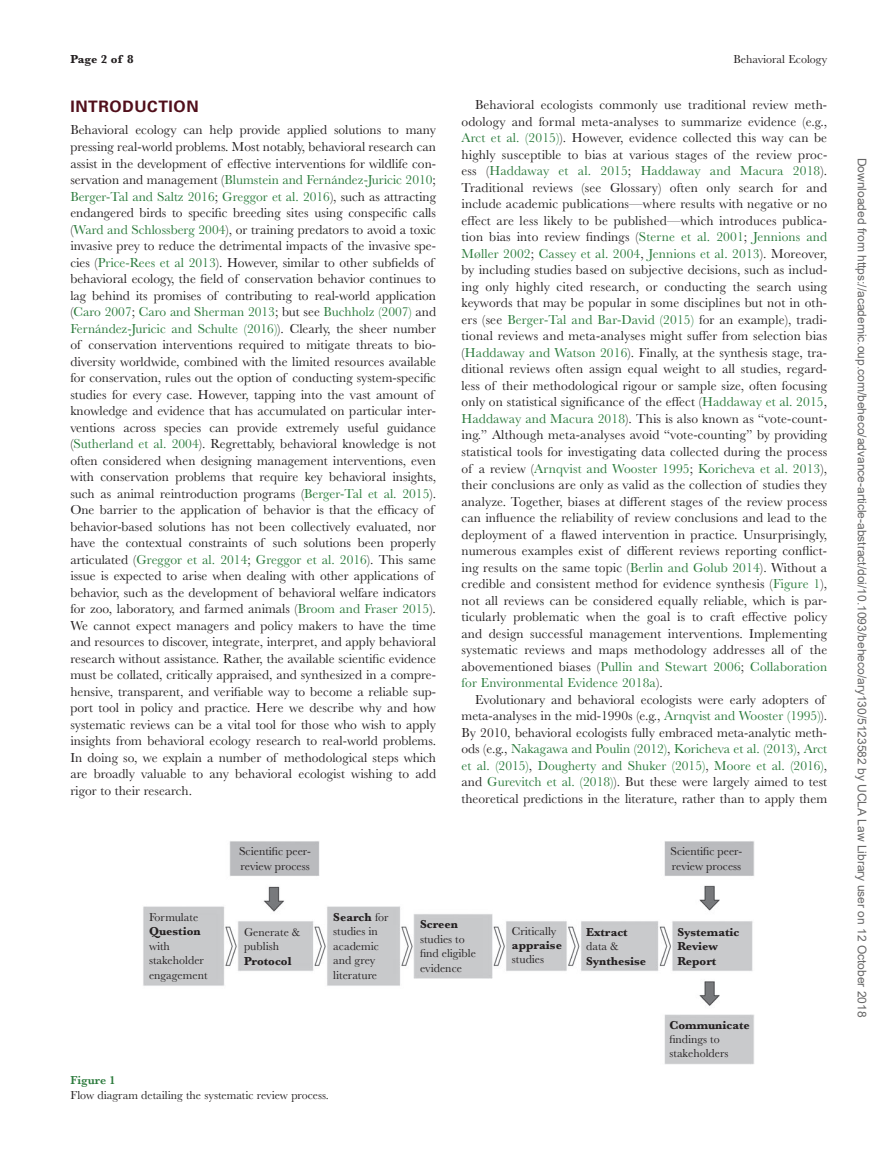
<style>
.page{position:relative;width:891px;height:1175px;background:#fff}
.page>*{position:absolute;margin:0;border:0;box-sizing:border-box;transform-origin:0 0}
.t1{font:700 15.75px "Univers LT Std";letter-spacing:.04em;color:#510f1b}
.t2{font:13.5px/16.5px "Baskerville MT Std";color:#231f20}
.t3{font:12px/14.4px "Baskerville MT Std";color:#231f20}
.t4{font:12px "Arial";color:#666}
.t5{font:700 12px/14.4px "Baskerville MT Std";color:#231f20}
.t6{font:600 12px "Baskerville MT Std";color:#2a7a3b}
.s1{color:#2a7a3b}
.s2{font-weight:700}
</style>
<div class="page">
<img style="left:143px;top:841px;width:612px;height:223px">
<p class="t5" style="left:70px;top:52px;width:65px">Page 2 of 8</p>
<p class="t1" style="left:70px;top:97px;width:130px">INTRODUCTION</p>
<p class="t2" style="left:70px;top:122px;width:367px">Behavioral ecology can help provide applied solutions to many pressing real-world problems. Most notably, behavioral research can assist in the development of effective interventions for wildlife con&shy;servation and management (<span class="s1">Blumstein and Fernández-Juricic 2010</span>; <span class="s1">Berger-Tal and Saltz 2016</span>; <span class="s1">Greggor et al. 2016</span>), such as attracting endangered birds to specific breeding sites using conspecific calls (<span class="s1">Ward and Schlossberg 2004</span>), or training predators to avoid a toxic invasive prey to reduce the detrimental impacts of the invasive spe&shy;cies (<span class="s1">Price-Rees et al 2013</span>). However, similar to other subfields of behavioral ecology, the field of conservation behavior continues to lag behind its promises of contributing to real-world application (<span class="s1">Caro 2007</span>; <span class="s1">Caro and Sherman 2013</span>; but see <span class="s1">Buchholz (2007)</span> and <span class="s1">Fernández-Juricic and Schulte (2016)</span>). Clearly, the sheer number of conservation interventions required to mitigate threats to bio&shy;diversity worldwide, combined with the limited resources available for conservation, rules out the option of conducting system-specific studies for every case. However, tapping into the vast amount of knowledge and evidence that has accumulated on particular inter&shy;ventions across species can provide extremely useful guidance (<span class="s1">Sutherland et al. 2004</span>). Regrettably, behavioral knowledge is not often considered when designing management interventions, even with conservation problems that require key behavioral insights, such as animal reintroduction programs (<span class="s1">Berger-Tal et al. 2015</span>).<br>One barrier to the application of behavior is that the efficacy of behavior-based solutions has not been collectively evaluated, nor have the contextual constraints of such solutions been properly articulated (<span class="s1">Greggor et al. 2014</span>; <span class="s1">Greggor et al. 2016</span>). This same issue is expected to arise when dealing with other applications of behavior, such as the development of behavioral welfare indicators for zoo, laboratory, and farmed animals (<span class="s1">Broom and Fraser 2015</span>).<br>We cannot expect managers and policy makers to have the time and resources to discover, integrate, interpret, and apply behavioral research without assistance. Rather, the available scientific evidence must be collated, critically appraised, and synthesized in a compre&shy;hensive, transparent, and verifiable way to become a reliable sup&shy;port tool in policy and practice. Here we describe why and how systematic reviews can be a vital tool for those who wish to apply insights from behavioral ecology research to real-world problems.<br>In doing so, we explain a number of methodological steps which are broadly valuable to any behavioral ecologist wishing to add rigor to their research.</p>
<p class="t3" style="left:733px;top:52px;width:95px">Behavioral Ecology</p>
<p class="t2" style="left:462px;top:97px;width:367px;text-align:justify;text-indent:14px">Behavioral ecologists commonly use traditional review meth&shy;odology and formal meta-analyses to summarize evidence (e.g., <span class="s1">Arct et al. (2015)</span>). However, evidence collected this way can be highly susceptible to bias at various stages of the review proc&shy;ess (<span class="s1">Haddaway et al. 2015</span>; <span class="s1">Haddaway and Macura 2018</span>).<br>Traditional reviews (see Glossary) often only search for and include academic publications—where results with negative or no effect are less likely to be published—which introduces publica&shy;tion bias into review findings (<span class="s1">Sterne et al. 2001</span>; <span class="s1">Jennions and Møller 2002</span>; <span class="s1">Cassey et al. 2004</span>, <span class="s1">Jennions et al. 2013</span>). Moreover, by including studies based on subjective decisions, such as includ&shy;ing only highly cited research, or conducting the search using keywords that may be popular in some disciplines but not in oth&shy;ers (see <span class="s1">Berger-Tal and Bar-David (2015)</span> for an example), tradi&shy;tional reviews and meta-analyses might suffer from selection bias (<span class="s1">Haddaway and Watson 2016</span>). Finally, at the synthesis stage, tra&shy;ditional reviews often assign equal weight to all studies, regard&shy;less of their methodological rigour or sample size, often focusing only on statistical significance of the effect (<span class="s1">Haddaway et al. 2015</span>, <span class="s1">Haddaway and Macura 2018</span>). This is also known as “vote-count&shy;ing.” Although meta-analyses avoid “vote-counting” by providing statistical tools for investigating data collected during the process of a review (<span class="s1">Arnqvist and Wooster 1995</span>; <span class="s1">Koricheva et al. 2013</span>), their conclusions are only as valid as the collection of studies they analyze. Together, biases at different stages of the review process can influence the reliability of review conclusions and lead to the deployment of a flawed intervention in practice. Unsurprisingly, numerous examples exist of different reviews reporting conflict&shy;ing results on the same topic (<span class="s1">Berlin and Golub 2014</span>). Without a credible and consistent method for evidence synthesis (<span class="s1">Figure 1</span>), not all reviews can be considered equally reliable, which is par&shy;ticularly problematic when the goal is to craft effective policy and design successful management interventions. Implementing systematic reviews and maps methodology addresses all of the abovementioned biases (<span class="s1">Pullin and Stewart 2006</span>; <span class="s1">Collaboration for Environmental Evidence 2018a</span>).</p>
<p class="t2" style="left:462px;top:691px;width:367px;text-indent:14px">Evolutionary and behavioral ecologists were early adopters of meta-analyses in the mid-1990s (e.g., <span class="s1">Arnqvist and Wooster (1995)</span>).<br>By 2010, behavioral ecologists fully embraced meta-analytic meth&shy;ods (e.g., <span class="s1">Nakagawa and Poulin (2012)</span>, <span class="s1">Koricheva et al. (2013)</span>, <span class="s1">Arct et al. (2015)</span>, <span class="s1">Dougherty and Shuker (2015)</span>, <span class="s1">Moore et al. (2016)</span>, and <span class="s1">Gurevitch et al. (2018)</span>). But these were largely aimed to test theoretical predictions in the literature, rather than to apply them</p>
<p class="t3" style="left:149px;top:909px;width:51px">Formulate</p>
<p class="t5" style="left:149px;top:924px;width:53px">Question</p>
<p class="t3" style="left:149px;top:938px;width:60px">with stakeholder engagement</p>
<p class="t3" style="left:239px;top:844px;width:73px">Scientific peer&shy;review process</p>
<p class="t3" style="left:671px;top:844px;width:73px">Scientific peer&shy;review process</p>
<p class="t3" style="left:244px;top:924px;width:58px">Generate &amp; publish</p>
<p class="t5" style="left:244px;top:953px;width:49px">Protocol</p>
<p class="t3" style="left:333px;top:909px;width:57px"><span class="s2">Search</span> for studies in academic and grey literature</p>
<p class="t5" style="left:420px;top:917px;width:40px">Screen</p>
<p class="t3" style="left:420px;top:931px;width:57px">studies to find eligible evidence</p>
<p class="t3" style="left:512px;top:923px;width:46px">Critically</p>
<p class="t5" style="left:512px;top:938px;width:52px">appraise</p>
<p class="t3" style="left:512px;top:952px;width:34px">studies</p>
<p class="t5" style="left:586px;top:924px;width:43px">Extract</p>
<p class="t3" style="left:586px;top:939px;width:34px">data &amp;</p>
<p class="t5" style="left:586px;top:953px;width:62px">Synthesise</p>
<p class="t5" style="left:677px;top:924px;width:64px">Systematic<br>Review<br>Report</p>
<p class="t5" style="left:670px;top:1017px;width:82px">Communicate</p>
<p class="t3" style="left:670px;top:1031px;width:61px">findings to stakeholders</p>
<p class="t6" style="left:70px;top:1073px;width:47px">Figure 1</p>
<p class="t3" style="left:70px;top:1088px;width:260px">Flow diagram detailing the systematic review process.</p>
<p class="t4" style="left:866px;top:158px;width:861px;rotate:90deg">Downloaded from https://academic.oup.com/beheco/advance-article-abstract/doi/10.1093/beheco/ary130/5123582 by UCLA Law Library user on 12 October 2018</p>
</div>
